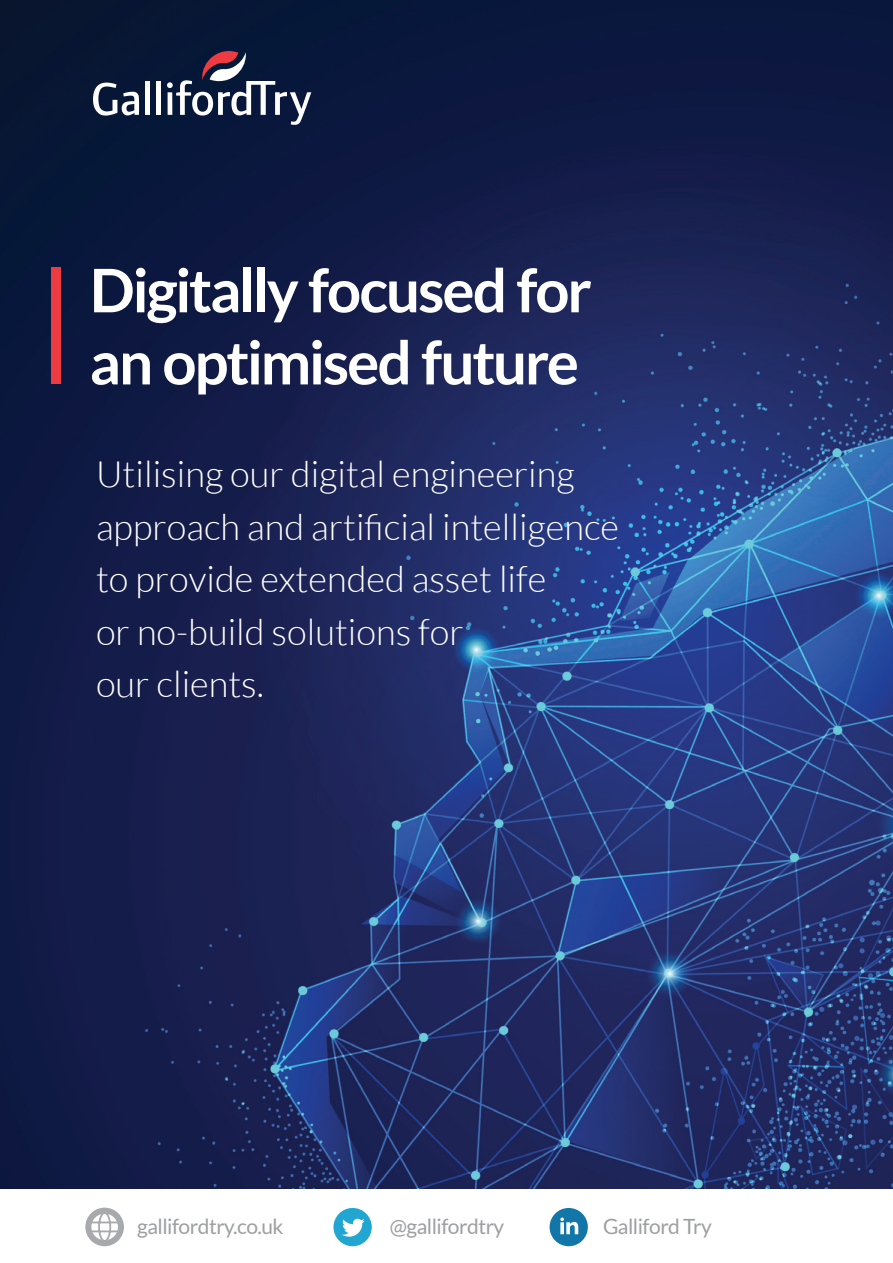
<style>
.page{position:relative;width:893px;height:1263px;background:#fff}
.page>*{position:absolute;margin:0;border:0;box-sizing:border-box;transform-origin:0 0}
.t1{font:700 60.15px/72.2px "Lato";letter-spacing:-.035em;color:#fff}
.t2{font:300 36.3px/52.5px "Lato";color:#fff}
.t3{font:21px "Lato";letter-spacing:-.025em;color:#9d9fa2}
</style>
<div class="page">
<img style="left:0;top:0;width:893px;height:1189px">
<div style="left:145px;top:81px;width:5px;height:34px;background:#fff"></div>
<div style="left:156px;top:81px;width:5px;height:34px;background:#fff"></div>
<svg style="left:93px;top:83px;width:46px;height:33px"></svg>
<svg style="left:167px;top:51px;width:144px;height:74px"></svg>
<div style="left:51px;top:267px;width:10px;height:117px;background:#ee3a41"></div>
<div style="left:333px;top:1208px;width:39px;height:38px;background:#21a5d1;border-radius:50%"></div>
<svg style="left:342px;top:1219px;width:23px;height:18px"></svg>
<div style="left:550px;top:1208px;width:38px;height:38px;background:#1376a9;border-radius:50%"></div>
<svg style="left:560px;top:1217px;width:18px;height:17px"></svg>
<svg style="left:85px;top:1207px;width:39px;height:39px"></svg>
<svg style="left:88px;top:1211px;width:34px;height:32px"></svg>
<p class="t1" style="left:90px;top:253px;width:504px">Digitally focused for an optimised future</p>
<p class="t2" style="left:96px;top:448px;width:524px">Utilising our digital engineering approach and artificial intelligence to provide extended asset life<br>or no-build solutions for<br>our clients.</p>
<p class="t3" style="left:137px;top:1214px;width:148px">gallifordtry.co.uk</p>
<p class="t3" style="left:390px;top:1214px;width:116px">@gallifordtry</p>
<p class="t3" style="left:603px;top:1214px;width:110px">Galliford Try</p>
</div>
